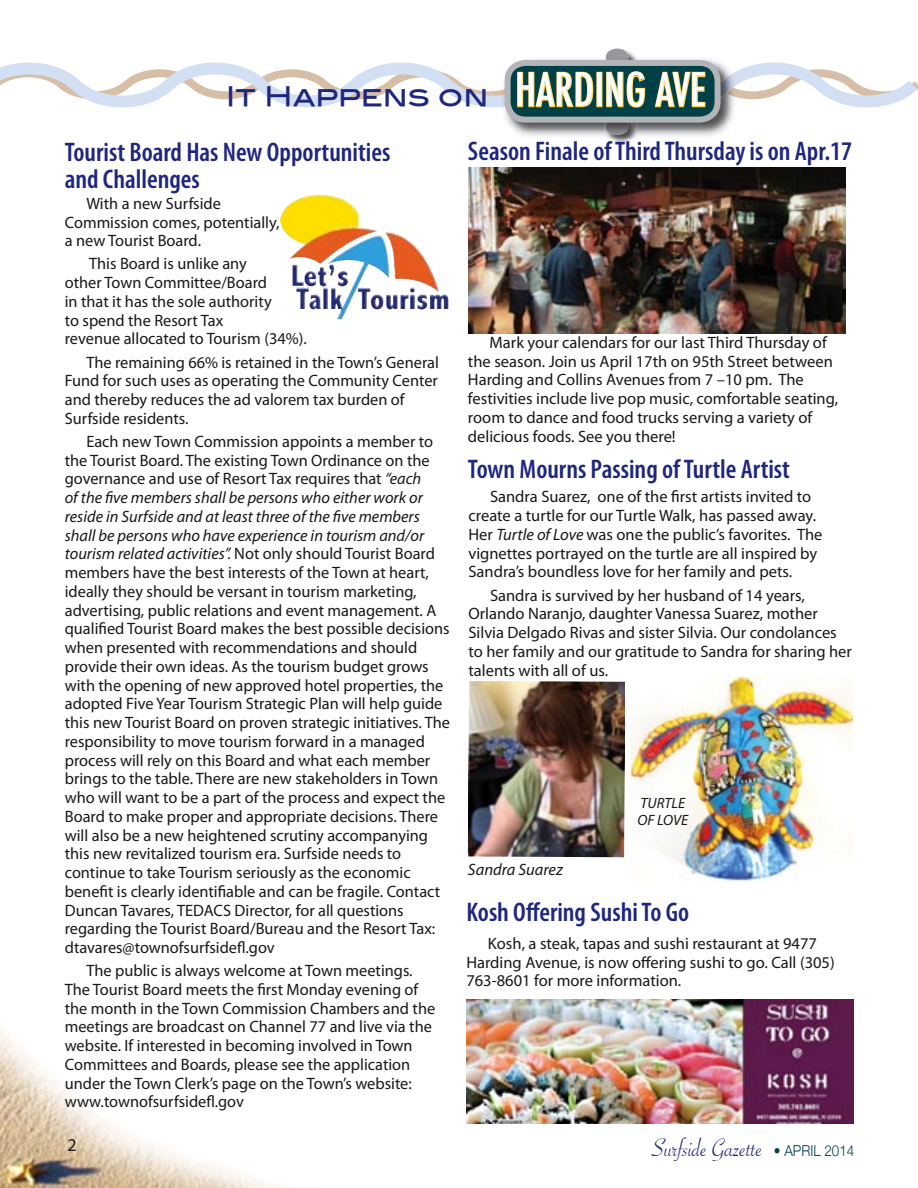
<style>
.page{position:relative;width:918px;height:1188px;background:#fff}
.page>*{position:absolute;margin:0;border:0;box-sizing:border-box;transform-origin:0 0}
.t1{font:600 condensed 27px/27px "Myriad Pro";color:#1f267f}
.t2{font:27px "Savoye Let Plain";color:#1f267f}
.t3{font:27px "Blair Md ITCTT Medium";color:#1f267f}
.t4{font:18px "Myriad Pro";color:#1a1718}
.t5{font:16.5px/18.8px "Myriad Pro";color:#1a1718}
.t6{font:italic 16.5px "Myriad Pro";color:#1a1718}
.t7{font:italic 14.85px/17px "Myriad Pro";color:#1a1718}
.s1{font-family:"Futura";font-weight:500;font-stretch:condensed;font-size:45px;color:#fff}
.s2{font-style:italic}
.s3{font-family:"Helvetica Neue";font-weight:300;font-size:15px;color:#004047}
</style>
<div class="page">
<img style="left:0;top:1029px;width:280px;height:159px">
<svg style="left:0;top:48px;width:918px;height:95px"></svg>
<img style="left:317px;top:194px;width:61px;height:55px">
<img style="left:630px;top:677px;width:223px;height:204px">
<img style="left:468px;top:681px;width:157px;height:176px">
<img style="left:466px;top:999px;width:387px;height:124px">
<img style="left:468px;top:168px;width:378px;height:166px">
<h1 class="t3" style="left:226px;top:75px;width:482px">It Happens on <span class="s1">HARDING AVE</span></h1>
<h1 class="t1" style="left:65px;top:139px;width:327px">Tourist Board Has New Opportunities and Challenges</h1>
<p class="t5" style="left:65px;top:194px;width:216px;text-indent:22px">With a new Surfside<br>Commission comes, potentially, a new Tourist Board.</p>
<p class="t5" style="left:65px;top:255px;width:243px;text-indent:24px">This Board is unlike any<br>other Town Committee/Board<br>in that it has the sole authority<br>to spend the Resort Tax<br>revenue allocated to Tourism (34%).</p>
<p class="t5" style="left:65px;top:353px;width:376px;text-indent:22px">The remaining 66% is retained in the Town’s General Fund for such uses as operating the Community Center and thereby reduces the ad valorem tax burden of Surfside residents.</p>
<p class="t5" style="left:65px;top:432px;width:387px;text-indent:22px">Each new Town Commission appoints a member to the Tourist Board. The existing Town Ordinance on the governance and use of Resort Tax requires that <span class="s2">“each<br>of the five members shall be persons who either work or reside in Surfside and at least three of the five members shall be persons who have experience in tourism and/or tourism related activities”.</span> Not only should Tourist Board members have the best interests of the Town at heart, ideally they should be versant in tourism marketing, advertising, public relations and event management. A qualified Tourist Board makes the best possible decisions when presented with recommendations and should provide their own ideas. As the tourism budget grows with the opening of new approved hotel properties, the adopted Five Year Tourism Strategic Plan will help guide this new Tourist Board on proven strategic initiatives. The responsibility to move tourism forward in a managed process will rely on this Board and what each member brings to the table. There are new stakeholders in Town who will want to be a part of the process and expect the Board to make proper and appropriate decisions. There will also be a new heightened scrutiny accompanying this new revitalized tourism era. Surfside needs to continue to take Tourism seriously as the economic benefit is clearly identifiable and can be fragile. Contact Duncan Tavares, TEDACS Director, for all questions regarding the Tourist Board/Bureau and the Resort Tax: dtavares@townofsurfsidefl.gov</p>
<p class="t5" style="left:65px;top:962px;width:372px;text-indent:22px">The public is always welcome at Town meetings.<br>The Tourist Board meets the first Monday evening of the month in the Town Commission Chambers and the meetings are broadcast on Channel 77 and live via the website. If interested in becoming involved in Town Committees and Boards, please see the application under the Town Clerk’s page on the Town’s website: www.townofsurfsidefl.gov</p>
<p class="t4" style="left:67px;top:1135px;width:11px">2</p>
<h1 class="t1" style="left:468px;top:138px;width:386px">Season Finale of Third Thursday is on Apr.17</h1>
<p class="t5" style="left:468px;top:333px;width:372px;text-indent:22px">Mark your calendars for our last Third Thursday of the season. Join us April 17th on 95th Street between Harding and Collins Avenues from 7 –10 pm. The festivities include live pop music, comfortable seating, room to dance and food trucks serving a variety of delicious foods. See you there!</p>
<h1 class="t1" style="left:468px;top:456px;width:324px">Town Mourns Passing of Turtle Artist</h1>
<p class="t5" style="left:468px;top:488px;width:356px;text-indent:22px">Sandra Suarez, one of the first artists invited to create a turtle for our Turtle Walk, has passed away.<br>Her <span class="s2">Turtle of Love</span> was one the public’s favorites. The vignettes portrayed on the turtle are all inspired by Sandra’s boundless love for her family and pets.</p>
<p class="t5" style="left:468px;top:586px;width:385px;text-indent:22px">Sandra is survived by her husband of 14 years, Orlando Naranjo, daughter Vanessa Suarez, mother Silvia Delgado Rivas and sister Silvia. Our condolances to her family and our gratitude to Sandra for sharing her talents with all of us.</p>
<p class="t7" style="left:638px;top:795px;width:52px">TURTLE<br>OF LOVE</p>
<p class="t6" style="left:468px;top:860px;width:96px">Sandra Suarez</p>
<h1 class="t1" style="left:466px;top:899px;width:224px">Kosh Offering Sushi To Go</h1>
<p class="t5" style="left:466px;top:934px;width:370px;text-indent:22px">Kosh, a steak, tapas and sushi restaurant at 9477<br>Harding Avenue, is now offering sushi to go. Call (305)<br>763-8601 for more information.</p>
<h1 class="t2" style="left:652px;top:1129px;width:204px">Surfside Gazette <span class="s3">• APRIL 2014</span></h1>
</div>
